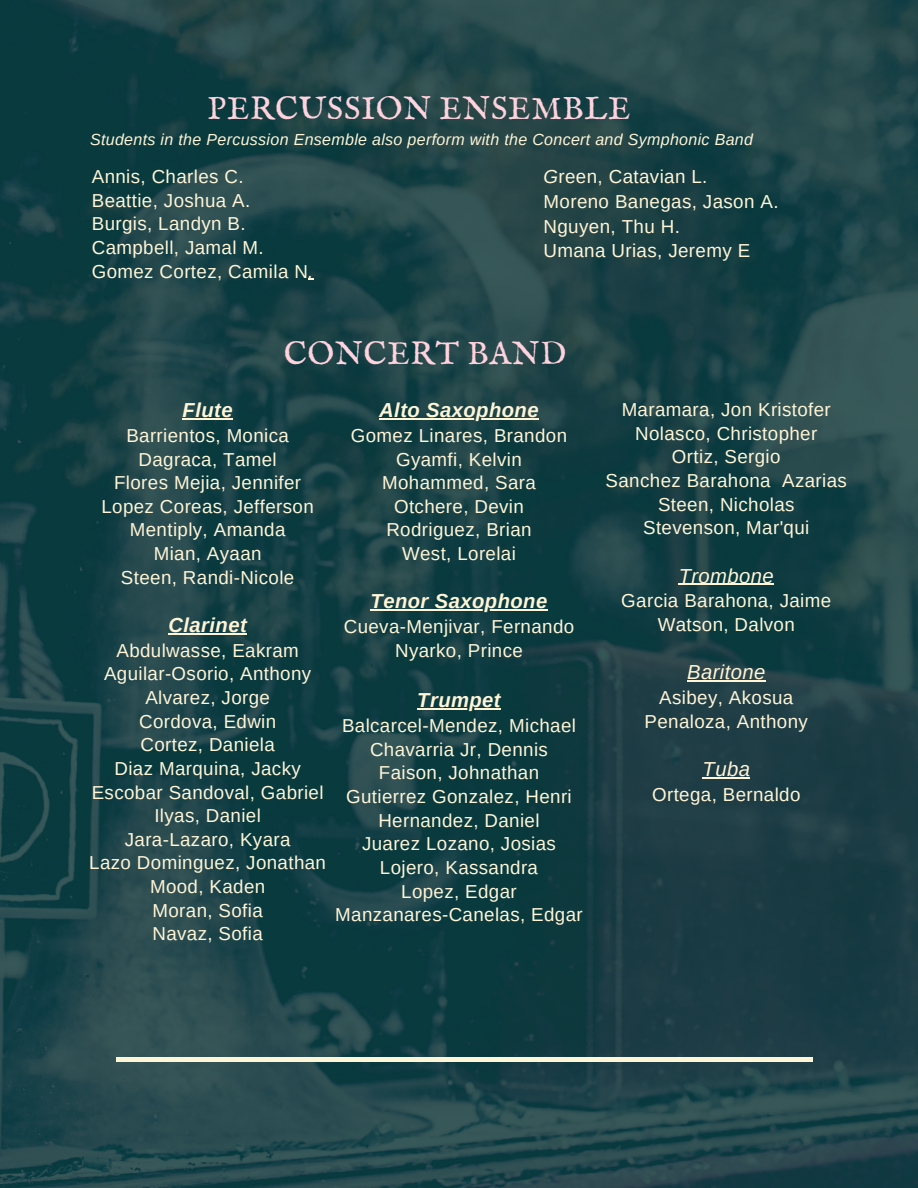
<style>
.page{position:relative;width:918px;height:1188px;background:#fff}
.page>*{position:absolute;margin:0;border:0;box-sizing:border-box;transform-origin:0 0}
.t1{font:32.4px "IM FELL English SC";letter-spacing:.02em;color:#ffd3de}
.t2{font:italic 700 20.25px "Arimo";letter-spacing:.02em;color:#fff5d7}
.t3{font:italic 20.25px "Arimo";letter-spacing:.02em;color:#fff5d7}
.t4{font:18.75px "Arimo";letter-spacing:.02em;color:#fff5d7}
.t5{font:italic 16.05px "Arimo";letter-spacing:.02em;color:#fff5d7}
.s1{font-style:italic}
</style>
<div class="page">
<img style="left:0;top:0;width:918px;height:1188px">
<hr style="left:116px;top:1058px;width:696px;height:3px;background:#fff5d7">
<hr style="left:183px;top:418px;width:50px;height:1px;background:#fff5d7">
<hr style="left:169px;top:633px;width:78px;height:1px;background:#fff5d7">
<hr style="left:379px;top:418px;width:160px;height:1px;background:#fff5d7">
<hr style="left:371px;top:610px;width:177px;height:1px;background:#fff5d7">
<hr style="left:417px;top:709px;width:84px;height:1px;background:#fff5d7">
<hr style="left:679px;top:584px;width:95px;height:1px;background:#fff5d7">
<hr style="left:687px;top:680px;width:79px;height:2px;background:#fff5d7">
<hr style="left:703px;top:777px;width:47px;height:1px;background:#fff5d7">
<p class="t1" style="left:208px;top:90px;width:424px">PERCUSSION ENSEMBLE</p>
<p class="t5" style="left:90px;top:131px;width:665px">Students in the Percussion Ensemble also perform with the Concert and Symphonic Band</p>
<p class="t4" style="left:92px;top:166px;width:153px">Annis, Charles C.</p>
<p class="t4" style="left:92px;top:190px;width:160px">Beattie, Joshua A.</p>
<p class="t4" style="left:92px;top:213px;width:155px">Burgis, Landyn B.</p>
<p class="t4" style="left:92px;top:237px;width:173px">Campbell, Jamal M.</p>
<p class="t4" style="left:92px;top:261px;width:223px">Gomez Cortez, Camila N<span class="s1">.</span></p>
<p class="t4" style="left:544px;top:166px;width:165px"><span class="s1">G</span>reen, Catavian L.</p>
<p class="t4" style="left:544px;top:191px;width:237px">Moreno Banegas, Jason A.</p>
<p class="t4" style="left:544px;top:216px;width:138px">Nguyen, Thu H.</p>
<p class="t4" style="left:544px;top:240px;width:208px">Umana Urias, Jeremy E</p>
<p class="t1" style="left:284px;top:335px;width:284px">CONCERT BAND</p>
<p class="t2" style="left:183px;top:399px;width:51px">Flute</p>
<p class="t4" style="left:126px;top:425px;width:164px">Barrientos, Monica</p>
<p class="t4" style="left:139px;top:449px;width:140px">Dagraca, Tamel</p>
<p class="t4" style="left:114px;top:472px;width:188px">Flores Mejia, Jennifer</p>
<p class="t4" style="left:101px;top:496px;width:214px">Lopez Coreas, Jefferson</p>
<p class="t4" style="left:130px;top:519px;width:157px">Mentiply, Amanda</p>
<p class="t4" style="left:154px;top:543px;width:109px">Mian, Ayaan</p>
<p class="t4" style="left:121px;top:567px;width:175px">Steen, Randi-Nicole</p>
<p class="t2" style="left:169px;top:614px;width:80px">Clarinet</p>
<p class="t4" style="left:116px;top:640px;width:184px">Abdulwasse, Eakram</p>
<p class="t4" style="left:104px;top:663px;width:209px">Aguilar-Osorio, Anthony</p>
<p class="t4" style="left:145px;top:687px;width:126px">Alvarez, Jorge</p>
<p class="t4" style="left:139px;top:711px;width:139px">Cordova, Edwin</p>
<p class="t4" style="left:140px;top:734px;width:136px">Cortez, Daniela</p>
<p class="t4" style="left:115px;top:758px;width:188px">Diaz Marquina, Jacky</p>
<p class="t4" style="left:92px;top:782px;width:233px">Escobar Sandoval, Gabriel</p>
<p class="t4" style="left:154px;top:805px;width:108px">Ilyas, Daniel</p>
<p class="t4" style="left:125px;top:829px;width:167px">Jara-Lazaro, Kyara</p>
<p class="t4" style="left:89px;top:852px;width:238px">Lazo Dominguez, Jonathan</p>
<p class="t4" style="left:150px;top:876px;width:117px">Mood, Kaden</p>
<p class="t4" style="left:152px;top:900px;width:112px">Moran, Sofia</p>
<p class="t4" style="left:152px;top:923px;width:112px">Navaz, Sofia</p>
<p class="t2" style="left:379px;top:399px;width:161px">Alto Saxophone</p>
<p class="t4" style="left:351px;top:425px;width:218px">Gomez Linares, Brandon</p>
<p class="t4" style="left:396px;top:449px;width:127px">Gyamfi, Kelvin</p>
<p class="t4" style="left:382px;top:472px;width:155px">Mohammed, Sara</p>
<p class="t4" style="left:394px;top:496px;width:131px">Otchere, Devin</p>
<p class="t4" style="left:386px;top:519px;width:147px">Rodriguez, Brian</p>
<p class="t4" style="left:402px;top:543px;width:115px">West, Lorelai</p>
<p class="t2" style="left:371px;top:590px;width:178px">Tenor Saxophone</p>
<p class="t4" style="left:344px;top:616px;width:232px">Cueva-Menjivar, Fernando</p>
<p class="t4" style="left:395px;top:640px;width:129px">Nyarko, Prince</p>
<p class="t2" style="left:417px;top:689px;width:85px">Trumpet</p>
<p class="t4" style="left:342px;top:715px;width:235px">Balcarcel-Mendez, Michael</p>
<p class="t4" style="left:370px;top:739px;width:179px">Chavarria Jr, Dennis</p>
<p class="t4" style="left:379px;top:762px;width:162px">Faison, Johnathan</p>
<p class="t4" style="left:346px;top:786px;width:227px">Gutierrez Gonzalez, Henri</p>
<p class="t4" style="left:378px;top:810px;width:163px">Hernandez, Daniel</p>
<p class="t4" style="left:362px;top:833px;width:195px">Juarez Lozano, Josias</p>
<p class="t4" style="left:380px;top:857px;width:160px">Lojero, Kassandra</p>
<p class="t4" style="left:401px;top:881px;width:117px">Lopez, Edgar</p>
<p class="t4" style="left:335px;top:904px;width:249px">Manzanares-Canelas, Edgar</p>
<p class="t4" style="left:622px;top:399px;width:211px">Maramara, Jon Kristofer</p>
<p class="t4" style="left:635px;top:423px;width:184px">Nolasco, Christopher</p>
<p class="t4" style="left:672px;top:446px;width:110px">Ortiz, Sergio</p>
<p class="t4" style="left:606px;top:470px;width:243px">Sanchez Barahona Azarias</p>
<p class="t4" style="left:658px;top:494px;width:138px">Steen, Nicholas</p>
<p class="t4" style="left:643px;top:517px;width:168px">Stevenson, Mar'qui</p>
<p class="t3" style="left:679px;top:564px;width:97px">Trombone</p>
<p class="t4" style="left:621px;top:590px;width:211px">Garcia Barahona, Jaime</p>
<p class="t4" style="left:658px;top:614px;width:139px">Watson, Dalvon</p>
<p class="t3" style="left:687px;top:661px;width:80px">Baritone</p>
<p class="t4" style="left:659px;top:687px;width:136px">Asibey, Akosua</p>
<p class="t4" style="left:645px;top:711px;width:165px">Penaloza, Anthony</p>
<p class="t3" style="left:703px;top:758px;width:49px">Tuba</p>
<p class="t4" style="left:652px;top:784px;width:150px">Ortega, Bernaldo</p>
</div>
